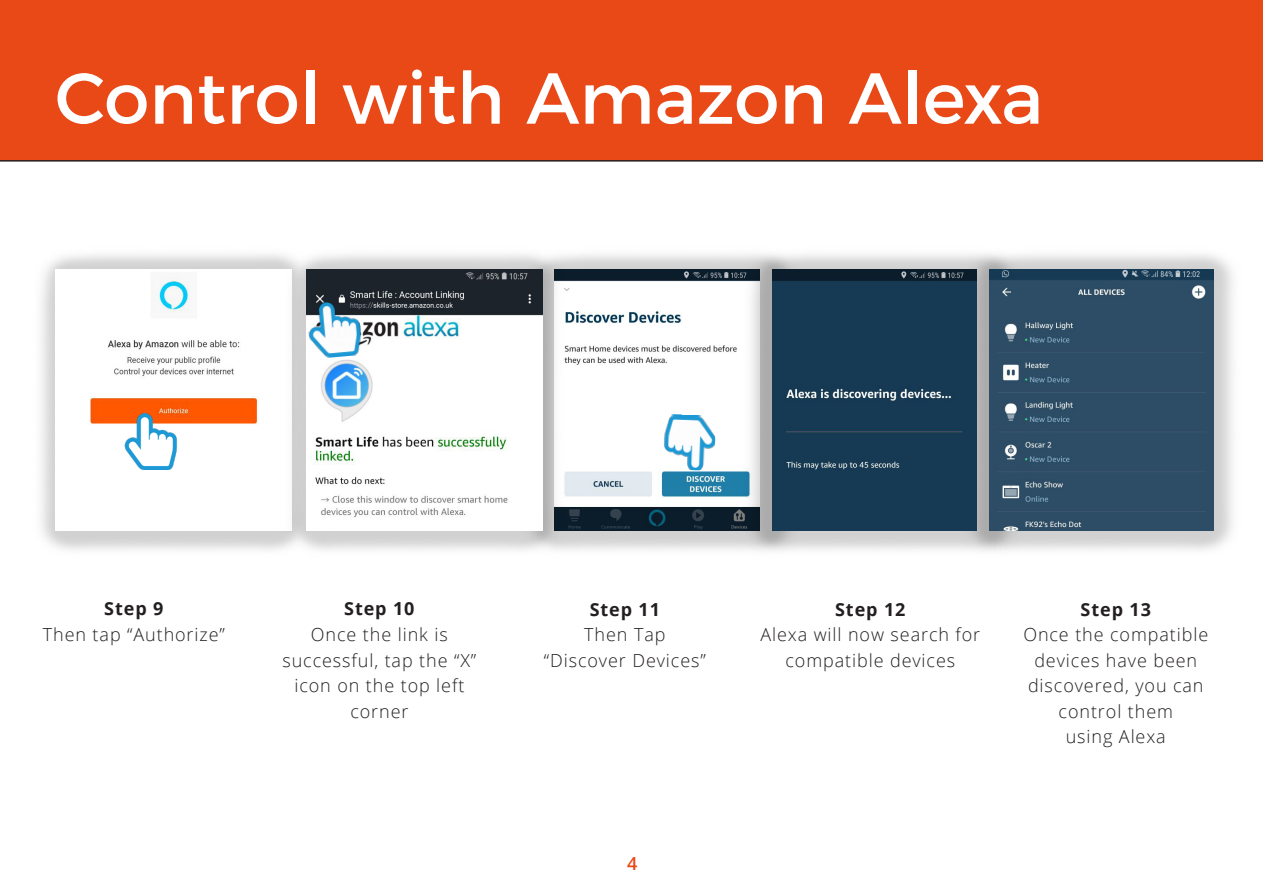
<style>
.page{position:relative;width:1263px;height:893px;background:#fff}
.page>*{position:absolute;margin:0;border:0;box-sizing:border-box;transform-origin:0 0}
.t1{font:72px "Montserrat";color:#fff}
.t2{font:300 18px/25.5px "Open Sans";letter-spacing:.05em;color:#231f20;text-align:center}
.t3{font:700 18px "Open Sans";letter-spacing:.05em;color:#231f20}
.t4{font:600 18px "Open Sans";color:#e94817}
</style>
<div class="page">
<img style="left:90px;top:340px;width:25px;height:85px">
<img style="left:1194px;top:254px;width:39px;height:296px">
<img style="left:736px;top:254px;width:458px;height:297px">
<img style="left:115px;top:251px;width:621px;height:303px">
<img style="left:306px;top:269px;width:236px;height:261px">
<img style="left:772px;top:269px;width:205px;height:262px">
<img style="left:125px;top:414px;width:55px;height:55px">
<img style="left:306px;top:299px;width:60px;height:60px">
<img style="left:659px;top:414px;width:57px;height:57px">
<div style="left:0;top:0;width:1263px;height:162px;background:#e94817"></div>
<img style="left:990px;top:269px;width:223px;height:261px">
<h1 class="t1" style="left:55px;top:40px;width:990px">Control with Amazon Alexa</h1>
<p class="t3" style="left:104px;top:596px;width:61px">Step 9</p>
<p class="t2" style="left:43px;top:621px;width:183px">Then tap “Authorize”</p>
<p class="t3" style="left:344px;top:596px;width:72px">Step 10</p>
<p class="t2" style="left:282px;top:621px;width:195px">Once the link is successful, tap the “X” icon on the top left corner</p>
<p class="t3" style="left:590px;top:596px;width:72px">Step 11</p>
<p class="t2" style="left:544px;top:621px;width:163px">Then Tap “Discover Devices”</p>
<p class="t4" style="left:627px;top:851px;width:12px">4</p>
<p class="t3" style="left:835px;top:596px;width:72px">Step 12</p>
<p class="t2" style="left:760px;top:621px;width:221px">Alexa will now search for compatible devices</p>
<p class="t3" style="left:1080px;top:596px;width:72px">Step 13</p>
<p class="t2" style="left:1023px;top:621px;width:186px">Once the compatible devices have been discovered, you can control them<br>using Alexa</p>
</div>
